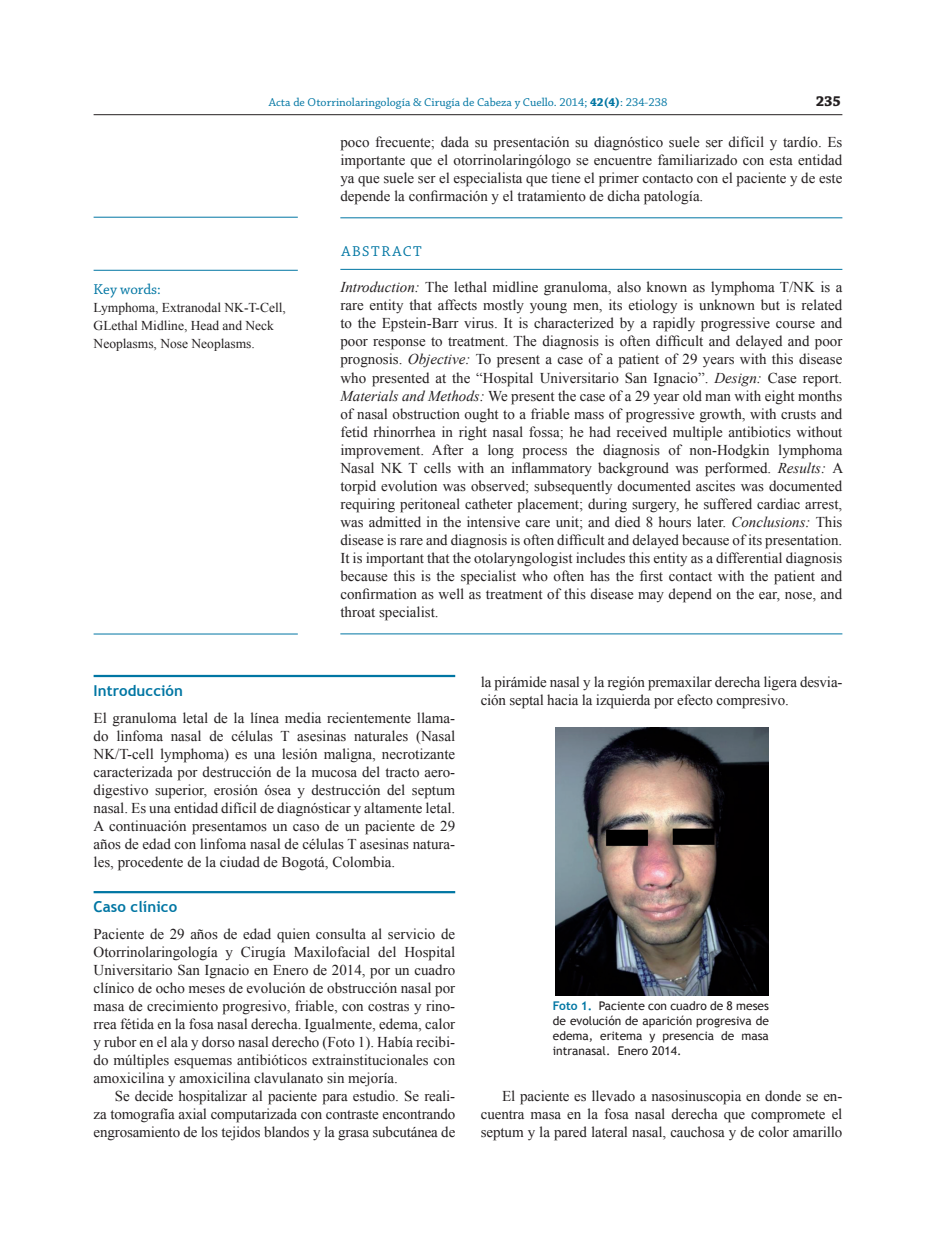
<style>
.page{position:relative;width:936px;height:1234px;background:#fff}
.page>*{position:absolute;margin:0;border:0;box-sizing:border-box;transform-origin:0 0}
.t1{font:15px/18px "Times New Roman";color:#231f20;text-align:justify}
.t2{font:700 15px "Trebuchet MS";letter-spacing:.005em;color:#0076a3}
.t3{font:15px "Chaparral Pro";letter-spacing:.1em;color:#0076a3}
.t4{font:700 15px "Chaparral Pro";color:#231f20}
.t5{font:13.5px/18px "Times New Roman";color:#231f20}
.t6{font:12px/15px "Trebuchet MS";color:#231f20;text-align:justify}
.t7{font:12px "Chaparral Pro";color:#0076a3}
.s1{font-weight:700}
.s2{font-style:italic}
.s3{font-weight:700;color:#0076a3}
</style>
<div class="page">
<hr style="left:94px;top:114px;width:748px;height:1px;background:#231f20">
<hr style="left:94px;top:674px;width:361px;height:3px;background:#0076a3">
<hr style="left:94px;top:890px;width:361px;height:3px;background:#0076a3">
<hr style="left:94px;top:270px;width:204px;height:1px;background:#0076a3">
<hr style="left:340px;top:217px;width:502px;height:1px;background:#0076a3">
<hr style="left:340px;top:269px;width:502px;height:1px;background:#0076a3">
<hr style="left:340px;top:633px;width:502px;height:1px;background:#0076a3">
<hr style="left:94px;top:633px;width:204px;height:1px;background:#0076a3">
<img style="left:555px;top:727px;width:213px;height:267px">
<hr style="left:94px;top:217px;width:204px;height:1px;background:#0076a3">
<p class="t7" style="left:269px;top:95px;width:400px">acta de otorrinolaringología &amp; Cirugía de Cabeza y Cuello. 2014; <span class="s1">42(4)</span>: 234-238</p>
<p class="t4" style="left:815px;top:92px;width:27px">235</p>
<p class="t3" style="left:94px;top:281px;width:69px">Key words:</p>
<p class="t5" style="left:94px;top:298px;width:194px">Lymphoma, Extranodal NK-T-Cell,<br>GLethal Midline, Head and Neck<br>Neoplasms, Nose Neoplasms.</p>
<p class="t1" style="left:340px;top:132px;width:503px">poco frecuente; dada su presentación su diagnóstico suele ser difícil y tardío. Es importante que el otorrinolaringólogo se encuentre familiarizado con esta entidad ya que suele ser el especialista que tiene el primer contacto con el paciente y de este depende la confirmación y el tratamiento de dicha patología.</p>
<p class="t3" style="left:341px;top:243px;width:81px">aBStRaCt</p>
<p class="t1" style="left:340px;top:278px;width:504px"><span class="s2">Introduction:</span> The lethal midline granuloma, also known as lymphoma T/NK is a rare entity that affects mostly young men, its etiology is unknown but is related to the Epstein-Barr virus. It is characterized by a rapidly progressive course and poor response to treatment. The diagnosis is often difficult and delayed and poor prognosis. <span class="s2">Objective:</span> To present a case of a patient of 29 years with this disease who presented at the “Hospital Universitario San Ignacio”. <span class="s2">Design:</span> Case report.<br><span class="s2">Materials and Methods:</span> We present the case of a 29 year old man with eight months of nasal obstruction ought to a friable mass of progressive growth, with crusts and fetid rhinorrhea in right nasal fossa; he had received multiple antibiotics without improvement. After a long process the diagnosis of non-Hodgkin lymphoma Nasal NK T cells with an inflammatory background was performed. <span class="s2">Results:</span> A torpid evolution was observed; subsequently documented ascites was documented requiring peritoneal catheter placement; during surgery, he suffered cardiac arrest, was admitted in the intensive care unit; and died 8 hours later. <span class="s2">Conclusions:</span> This disease is rare and diagnosis is often difficult and delayed because of its presentation.<br>It is important that the otolaryngologist includes this entity as a differential diagnosis because this is the specialist who often has the first contact with the patient and confirmation as well as treatment of this disease may depend on the ear, nose, and throat specialist.</p>
<p class="t2" style="left:94px;top:681px;width:91px">Introducción</p>
<p class="t1" style="left:94px;top:708px;width:363px">El granuloma letal de la línea media recientemente llama&shy;do linfoma nasal de células T asesinas naturales (Nasal NK/T-cell lymphoma) es una lesión maligna, necrotizante caracterizada por destrucción de la mucosa del tracto aero&shy;digestivo superior, erosión ósea y destrucción del septum nasal. Es una entidad difícil de diagnósticar y altamente letal.<br>A continuación presentamos un caso de un paciente de 29 años de edad con linfoma nasal de células T asesinas natura&shy;les, procedente de la ciudad de Bogotá, Colombia.</p>
<p class="t2" style="left:94px;top:897px;width:85px">Caso clínico</p>
<p class="t1" style="left:94px;top:924px;width:363px">Paciente de 29 años de edad quien consulta al servicio de Otorrinolaringología y Cirugía Maxilofacial del Hospital Universitario San Ignacio en Enero de 2014, por un cuadro clínico de ocho meses de evolución de obstrucción nasal por masa de crecimiento progresivo, friable, con costras y rino&shy;rrea fétida en la fosa nasal derecha. Igualmente, edema, calor y rubor en el ala y dorso nasal derecho (Foto 1). Había recibi&shy;do múltiples esquemas antibióticos extrainstitucionales con amoxicilina y amoxicilina clavulanato sin mejoría.</p>
<p class="t1" style="left:94px;top:1086px;width:363px;text-indent:21px">Se decide hospitalizar al paciente para estudio. Se reali&shy;za tomografía axial computarizada con contraste encontrando engrosamiento de los tejidos blandos y la grasa subcutánea de</p>
<p class="t1" style="left:480px;top:672px;width:363px">la pirámide nasal y la región premaxilar derecha ligera desvia&shy;ción septal hacia la izquierda por efecto compresivo.</p>
<p class="t6" style="left:552px;top:998px;width:217px"><span class="s3">Foto 1.</span> Paciente con cuadro de 8 meses de evolución de aparición progresiva de edema, eritema y presencia de masa intranasal. Enero 2014.</p>
<p class="t1" style="left:480px;top:1086px;width:363px;text-indent:21px">El paciente es llevado a nasosinuscopia en donde se en&shy;cuentra masa en la fosa nasal derecha que compromete el septum y la pared lateral nasal, cauchosa y de color amarillo</p>
</div>
